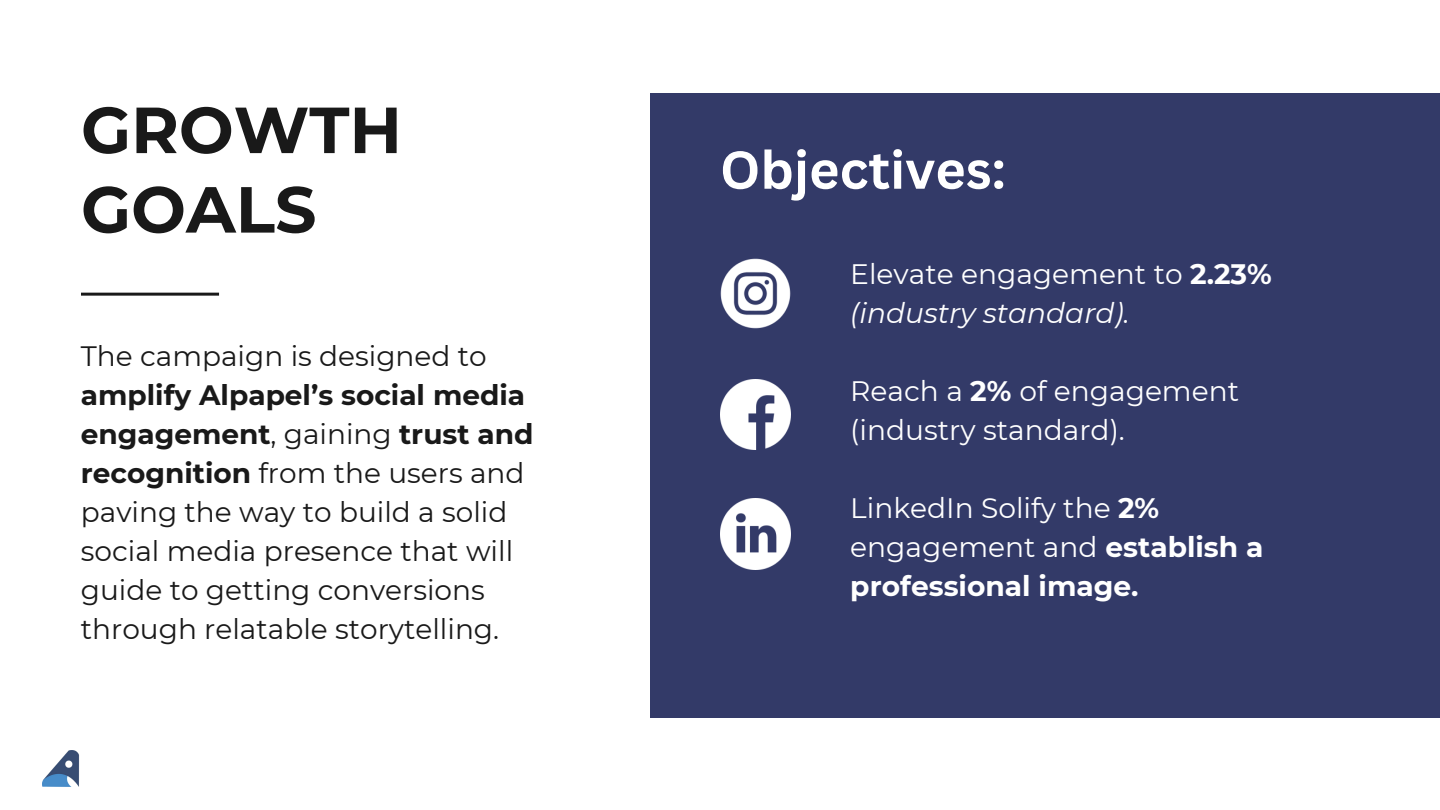
<style>
.page{position:relative;width:1440px;height:810px;background:#fff}
.page>*{position:absolute;margin:0;border:0;box-sizing:border-box;transform-origin:0 0}
.t1{font:700 65px/79.5px "Montserrat";color:#191919}
.t2{font:700 52px "Canva Sans";color:#fff}
.t3{font:28.1px/39px "Montserrat";color:#fff}
.t4{font:28px/39px "Montserrat";color:#191919}
.s1{font-weight:700}
.s2{font-style:italic}
</style>
<div class="page">
<div style="left:650px;top:93px;width:790px;height:624px;background:#333a68"></div>
<hr style="left:81px;top:293px;width:138px;height:3px;background:#191919">
<img style="left:43px;top:750px;width:37px;height:37px">
<img style="left:720px;top:380px;width:70px;height:70px">
<img style="left:720px;top:499px;width:70px;height:70px">
<img style="left:720px;top:258px;width:70px;height:70px">
<p class="t1" style="left:81px;top:90px;width:322px">GROWTH<br>GOALS</p>
<p class="t4" style="left:81px;top:336px;width:454px">The campaign is designed to <span class="s1">amplify Alpapel’s social media engagement</span>, gaining <span class="s1">trust and recognition</span> from the users and paving the way to build a solid social media presence that will guide to getting conversions through relatable storytelling.</p>
<p class="t2" style="left:720px;top:133px;width:287px">Objectives:</p>
<p class="t3" style="left:850px;top:254px;width:423px">Elevate engagement to <span class="s1">2.23% </span><span class="s2">(industry standard).</span></p>
<p class="t3" style="left:850px;top:371px;width:390px">Reach a <span class="s1">2%</span> of engagement (industry standard).</p>
<p class="t3" style="left:850px;top:488px;width:415px">LinkedIn Solify the <span class="s1">2% </span>engagement and <span class="s1">establish a professional image.</span></p>
</div>
